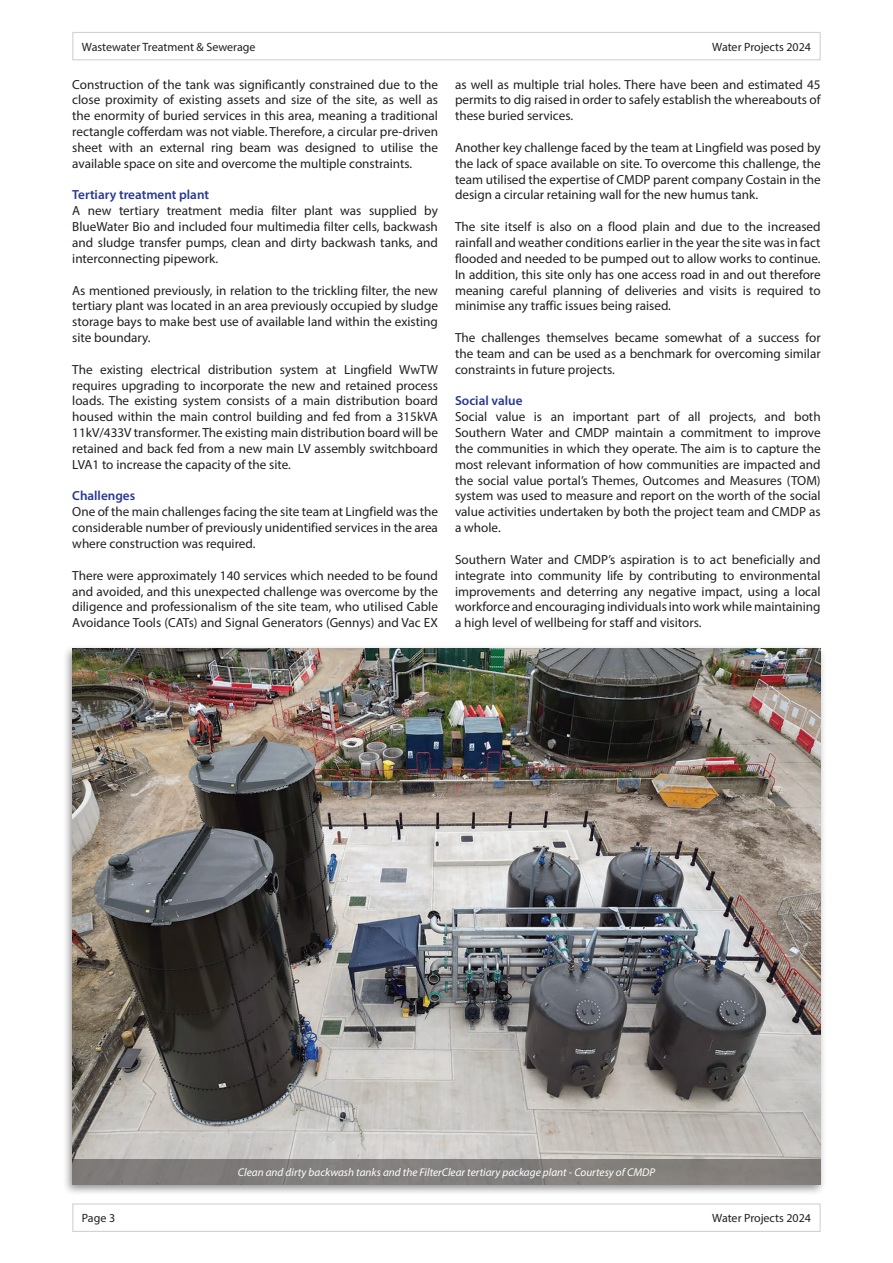
<style>
.page{position:relative;width:893px;height:1263px;background:#fff}
.page>*{position:absolute;margin:0;border:0;box-sizing:border-box;transform-origin:0 0}
.Body_text{font:13.2px/15.9px "Myriad Pro";color:#231f20;text-align:justify}
.Sub-heads{font:600 13.2px "Myriad Pro";color:#283890}
.Header___Footer{font:12px "Myriad Pro";color:#231f20}
.t1{font:italic 11.25px "Myriad Pro";color:#fff}
</style>
<div class="page">
<div style="left:62px;top:644px;width:764px;height:552px;background:#231f20;opacity:.5"></div>
<img style="left:72px;top:648px;width:748px;height:511px">
<div style="left:72px;top:1159px;width:749px;height:25px;background:#817e7c"></div>
<div style="left:72px;top:32px;width:749px;height:28px;border:1px solid #d1d2d4"></div>
<div style="left:72px;top:1203px;width:749px;height:29px;border:1px solid #d1d2d4"></div>
<p class="Header___Footer" style="left:82px;top:39px;width:175px">Wastewater Treatment &amp; Sewerage</p>
<p class="Header___Footer" style="left:712px;top:39px;width:100px">Water Projects 2024</p>
<p class="Body_text" style="left:72px;top:76px;width:367px">Construction of the tank was significantly constrained due to the close proximity of existing assets and size of the site, as well as the enormity of buried services in this area, meaning a traditional rectangle cofferdam was not viable. Therefore, a circular pre-driven sheet with an external ring beam was designed to utilise the available space on site and overcome the multiple constraints.</p>
<p class="Sub-heads" style="left:72px;top:187px;width:138px">Tertiary treatment plant</p>
<p class="Body_text" style="left:72px;top:203px;width:367px">A new tertiary treatment media filter plant was supplied by BlueWater Bio and included four multimedia filter cells, backwash and sludge transfer pumps, clean and dirty backwash tanks, and interconnecting pipework.</p>
<p class="Body_text" style="left:72px;top:282px;width:367px">As mentioned previously, in relation to the trickling filter, the new tertiary plant was located in an area previously occupied by sludge storage bays to make best use of available land within the existing site boundary.</p>
<p class="Body_text" style="left:72px;top:361px;width:367px">The existing electrical distribution system at Lingfield WwTW requires upgrading to incorporate the new and retained process loads. The existing system consists of a main distribution board housed within the main control building and fed from a 315kVA 11kV/433V transformer. The existing main distribution board will be retained and back fed from a new main LV assembly switchboard LVA1 to increase the capacity of the site.</p>
<p class="Sub-heads" style="left:72px;top:488px;width:65px">Challenges</p>
<p class="Body_text" style="left:72px;top:504px;width:367px">One of the main challenges facing the site team at Lingfield was the considerable number of previously unidentified services in the area where construction was required.</p>
<p class="Body_text" style="left:72px;top:567px;width:367px">There were approximately 140 services which needed to be found and avoided, and this unexpected challenge was overcome by the diligence and professionalism of the site team, who utilised Cable Avoidance Tools (CATs) and Signal Generators (Gennys) and Vac EX</p>
<p class="Body_text" style="left:455px;top:76px;width:367px">as well as multiple trial holes. There have been and estimated 45 permits to dig raised in order to safely establish the whereabouts of these buried services.</p>
<p class="Body_text" style="left:455px;top:139px;width:367px">Another key challenge faced by the team at Lingfield was posed by the lack of space available on site. To overcome this challenge, the team utilised the expertise of CMDP parent company Costain in the design a circular retaining wall for the new humus tank.</p>
<p class="Body_text" style="left:455px;top:219px;width:367px">The site itself is also on a flood plain and due to the increased rainfall and weather conditions earlier in the year the site was in fact flooded and needed to be pumped out to allow works to continue.<br>In addition, this site only has one access road in and out therefore meaning careful planning of deliveries and visits is required to minimise any traffic issues being raised.</p>
<p class="Body_text" style="left:455px;top:329px;width:367px">The challenges themselves became somewhat of a success for the team and can be used as a benchmark for overcoming similar constraints in future projects.</p>
<p class="Sub-heads" style="left:455px;top:393px;width:69px">Social value</p>
<p class="Body_text" style="left:455px;top:409px;width:367px">Social value is an important part of all projects, and both Southern Water and CMDP maintain a commitment to improve the communities in which they operate. The aim is to capture the most relevant information of how communities are impacted and the social value portal’s Themes, Outcomes and Measures (TOM) system was used to measure and report on the worth of the social value activities undertaken by both the project team and CMDP as a whole.</p>
<p class="Body_text" style="left:455px;top:551px;width:367px">Southern Water and CMDP’s aspiration is to act beneficially and integrate into community life by contributing to environmental improvements and deterring any negative impact, using a local workforce and encouraging individuals into work while maintaining a high level of wellbeing for staff and visitors.</p>
<p class="t1" style="left:238px;top:1165px;width:419px">Clean and dirty backwash tanks and the FilterClear tertiary package plant - Courtesy of CMDP</p>
<p class="Header___Footer" style="left:82px;top:1211px;width:35px">Page 3</p>
<p class="Header___Footer" style="left:712px;top:1211px;width:100px">Water Projects 2024</p>
</div>
